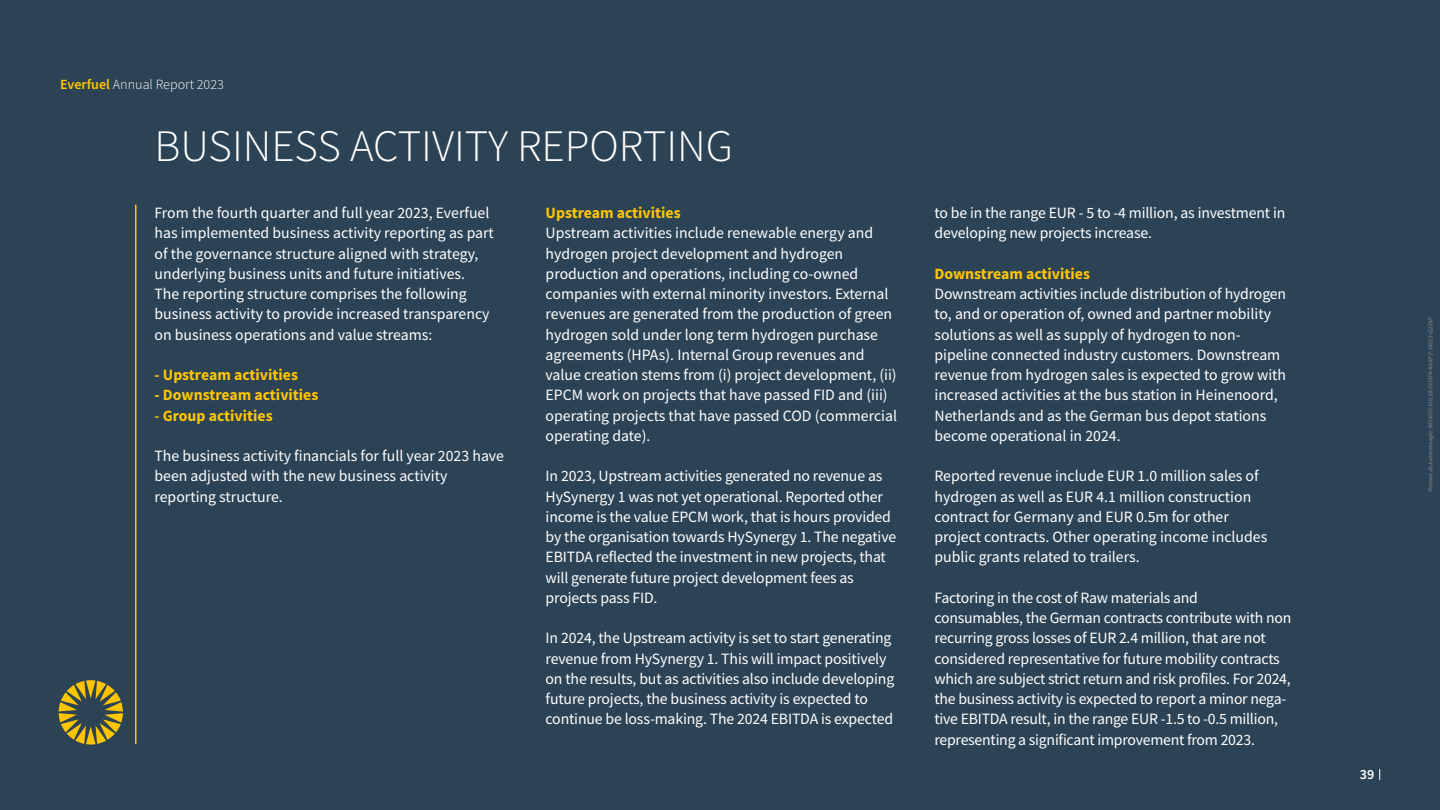
<style>
.page{position:relative;width:1440px;height:810px;background:#2c4355}
.page>*{position:absolute;margin:0;border:0;box-sizing:border-box;transform-origin:0 0}
.t1{font:300 45px "Source Sans Pro";color:#fff}
.t2{font:15.75px/20.2px "Source Sans Pro";letter-spacing:-.01em;color:#fff}
.t3{font:700 15.75px "Source Sans Pro";color:#fec500}
.t4{font:300 14.1px "Source Sans Pro";color:#fff}
.t5{font:600 14.1px "Source Sans Pro";color:#fff}
.t6{font:italic 6px "Myriad Pro";color:#888}
.s1{font-weight:600;color:#fec500}
.s2{font-weight:600}
</style>
<div class="page">
<hr style="left:135px;top:205px;width:2px;height:539px;background:#fec500">
<svg style="left:59px;top:680px;width:64px;height:65px"></svg>
<p class="t4" style="left:60px;top:79px;width:165px"><span class="s1">Everfuel</span> Annual Report 2023</p>
<h1 class="t1" style="left:154px;top:128px;width:580px">BUSINESS ACTIVITY REPORTING</h1>
<p class="t2" style="left:154px;top:204px;width:341px">From the fourth quarter and full year 2023, Everfuel has implemented business activity reporting as part of the governance structure aligned with strategy, underlying business units and future initiatives.<br>The reporting structure comprises the following business activity to provide increased transparency on business operations and value streams:</p>
<p class="t3" style="left:154px;top:369px;width:145px">- Upstream activities</p>
<p class="t3" style="left:154px;top:389px;width:165px">- Downstream activities</p>
<p class="t3" style="left:154px;top:409px;width:120px"><span class="s2">-</span> Group activities</p>
<p class="t2" style="left:154px;top:447px;width:351px">The business activity financials for full year 2023 have been adjusted with the new business activity reporting structure.</p>
<p class="t3" style="left:546px;top:207px;width:137px">Upstream activities</p>
<p class="t2" style="left:546px;top:224px;width:353px">Upstream activities include renewable energy and hydrogen project development and hydrogen production and operations, including co-owned companies with external minority investors. External revenues are generated from the production of green hydrogen sold under long term hydrogen purchase agreements (HPAs). Internal Group revenues and value creation stems from (i) project development, (ii)<br>EPCM work on projects that have passed FID and (iii) operating projects that have passed COD (commercial operating date).</p>
<p class="t2" style="left:546px;top:467px;width:352px">In 2023, Upstream activities generated no revenue as HySynergy 1 was not yet operational. Reported other income is the value EPCM work, that is hours provided by the organisation towards HySynergy 1. The negative EBITDA reflected the investment in new projects, that will generate future project development fees as projects pass FID.</p>
<p class="t2" style="left:546px;top:629px;width:350px">In 2024, the Upstream activity is set to start generating revenue from HySynergy 1. This will impact positively on the results, but as activities also include developing future projects, the business activity is expected to continue be loss-making. The 2024 EBITDA is expected</p>
<p class="t2" style="left:934px;top:204px;width:352px">to be in the range EUR - 5 to -4 million, as investment in developing new projects increase.</p>
<p class="t3" style="left:934px;top:267px;width:157px">Downstream activities</p>
<p class="t2" style="left:934px;top:285px;width:353px">Downstream activities include distribution of hydrogen to, and or operation of, owned and partner mobility solutions as well as supply of hydrogen to non&shy;pipeline connected industry customers. Downstream revenue from hydrogen sales is expected to grow with increased activities at the bus station in Heinenoord, Netherlands and as the German bus depot stations become operational in 2024.</p>
<p class="t2" style="left:934px;top:467px;width:334px">Reported revenue include EUR 1.0 million sales of hydrogen as well as EUR 4.1 million construction contract for Germany and EUR 0.5m for other project contracts. Other operating income includes public grants related to trailers.</p>
<p class="t2" style="left:934px;top:589px;width:358px">Factoring in the cost of Raw materials and<br>consumables, the German contracts contribute with non recurring gross losses of EUR 2.4 million, that are not considered representative for future mobility contracts which are subject strict return and risk profiles. For 2024, the business activity is expected to report a minor nega&shy;tive EBITDA result, in the range EUR -1.5 to -0.5 million, representing a significant improvement from 2023.</p>
<p class="t6" style="left:1428px;top:492px;width:178px;rotate:-90deg">Penneo dokumentnøgle:WG4GO-SUL5B-DO3P4-KAKPZ-3VZJ3-Q2Z4P</p>
<p class="t5" style="left:1360px;top:769px;width:16px">39</p>
</div>
